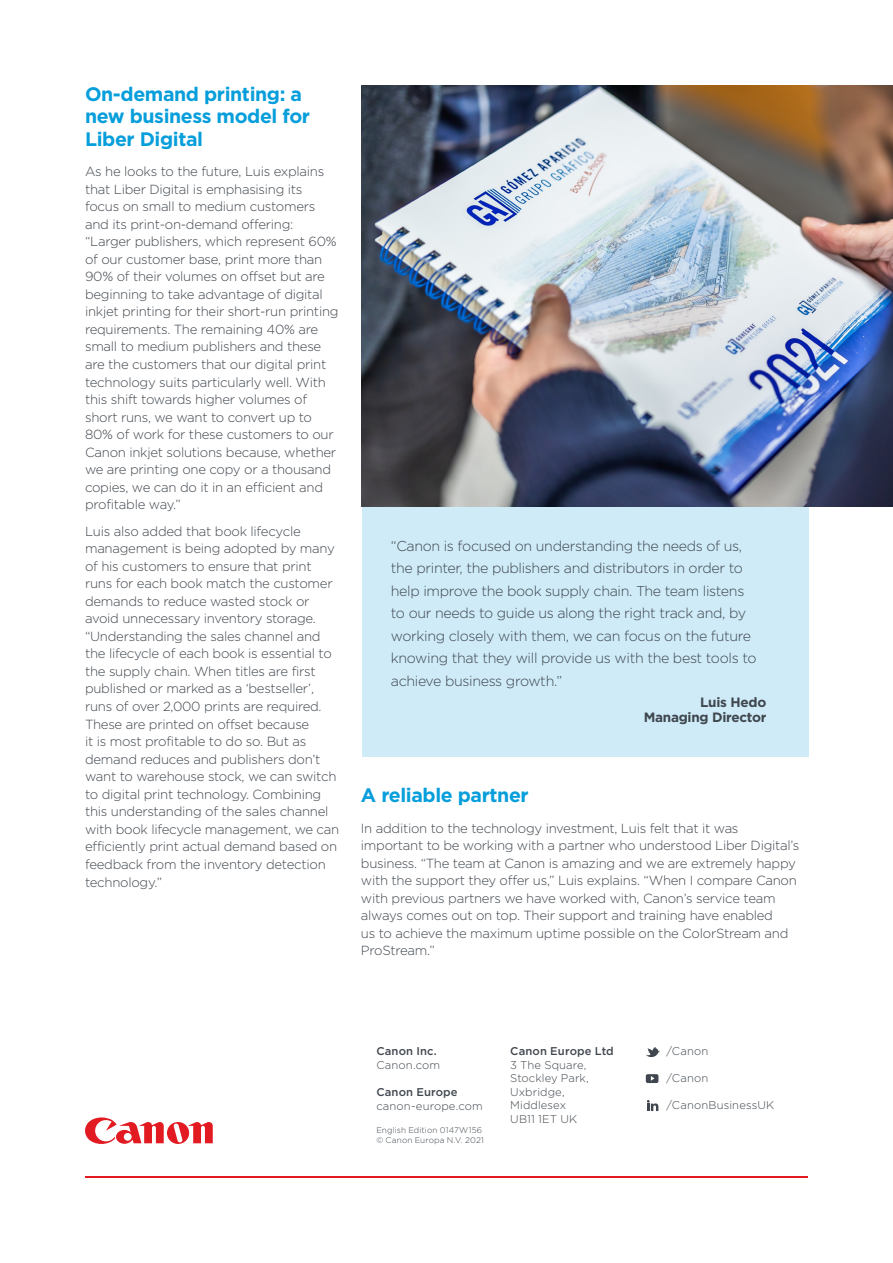
<style>
.page{position:relative;width:893px;height:1263px;background:#fff}
.page>*{position:absolute;margin:0;border:0;box-sizing:border-box;transform-origin:0 0}
.t1{font:700 19.5px/22.5px "Gotham";letter-spacing:-.02em;color:#069edb}
.t2{font:300 14.25px/22.5px "Gotham";letter-spacing:-.025em;color:#3f464d}
.t3{font:700 13.5px/15px "Gotham";letter-spacing:-.02em;color:#3f464d;text-align:right}
.t4{font:300 13.2px/17.5px "Gotham";letter-spacing:-.02em;color:#3f464d}
.t5{font:300 11.25px/13.5px "Gotham";letter-spacing:.01em;color:#3f464d}
.t6{font:500 11.25px/13.5px "Gotham";letter-spacing:.01em;color:#3f464d}
.t7{font:300 8.25px/9.9px "Gotham";letter-spacing:.015em;color:#3f464d}
.s1{font-weight:300}
.s2{font-weight:500}
</style>
<div class="page">
<svg style="left:85px;top:1117px;width:128px;height:27px"></svg>
<hr style="left:85px;top:1176px;width:723px;height:2px;background:#e21a21">
<div style="left:362px;top:506px;width:447px;height:251px;background:#ceebf7"></div>
<svg style="left:646px;top:1047px;width:14px;height:11px"></svg>
<svg style="left:647px;top:1100px;width:11px;height:11px"></svg>
<svg style="left:646px;top:1074px;width:12px;height:9px"></svg>
<img style="left:361px;top:85px;width:532px;height:421px">
<p class="t1" style="left:85px;top:82px;width:227px">On-demand printing: a new business model for<br>Liber Digital</p>
<p class="t4" style="left:85px;top:162px;width:255px">As he looks to the future, Luis explains that Liber Digital is emphasising its focus on small to medium customers and its print-on-demand offering: “Larger publishers, which represent 60% of our customer base, print more than 90% of their volumes on offset but are beginning to take advantage of digital inkjet printing for their short-run printing requirements. The remaining 40% are small to medium publishers and these are the customers that our digital print technology suits particularly well. With this shift towards higher volumes of short runs, we want to convert up to 80% of work for these customers to our Canon inkjet solutions because, whether we are printing one copy or a thousand copies, we can do it in an efficient and profitable way.”</p>
<p class="t4" style="left:85px;top:522px;width:256px">Luis also added that book lifecycle management is being adopted by many of his customers to ensure that print runs for each book match the customer demands to reduce wasted stock or avoid unnecessary inventory storage. “Understanding the sales channel and the lifecycle of each book is essential to the supply chain. When titles are first published or marked as a ‘bestseller’, runs of over 2,000 prints are required.<br>These are printed on offset because<br>it is most profitable to do so. But as demand reduces and publishers don’t want to warehouse stock, we can switch to digital print technology. Combining this understanding of the sales channel with book lifecycle management, we can efficiently print actual demand based on feedback from the inventory detection technology.”</p>
<p class="t2" style="left:391px;top:534px;width:367px">“Canon is focused on understanding the needs of us, the printer, the publishers and distributors in order to help improve the book supply chain. The team listens to our needs to guide us along the right track and, by working closely with them, we can focus on the future knowing that they will provide us with the best tools to achieve business growth.”</p>
<p class="t3" style="left:644px;top:694px;width:124px">Luis Hedo<br>Managing Director</p>
<p class="t1" style="left:361px;top:784px;width:169px">A reliable partner</p>
<p class="t4" style="left:361px;top:819px;width:440px">In addition to the technology investment, Luis felt that it was important to be working with a partner who understood Liber Digital’s business. “The team at Canon is amazing and we are extremely happy with the support they offer us,” Luis explains. “When I compare Canon with previous partners we have worked with, Canon’s service team always comes out on top. Their support and training have enabled<br>us to achieve the maximum uptime possible on the ColorStream and ProStream.”</p>
<p class="t6" style="left:376px;top:1044px;width:65px">Canon Inc.<br><span class="s1">Canon.com</span></p>
<p class="t5" style="left:376px;top:1085px;width:108px"><span class="s2">Canon Europe </span>canon-europe.com</p>
<p class="t7" style="left:376px;top:1125px;width:109px">English Edition 0147W156 © Canon Europa N.V. 2021</p>
<p class="t6" style="left:510px;top:1044px;width:105px">Canon Europe Ltd</p>
<p class="t5" style="left:510px;top:1058px;width:80px">3 The Square,<br>Stockley Park,<br>Uxbridge,<br>Middlesex<br>UB11 1ET UK</p>
<p class="t5" style="left:667px;top:1044px;width:43px">/Canon</p>
<p class="t5" style="left:667px;top:1071px;width:43px">/Canon</p>
<p class="t5" style="left:667px;top:1098px;width:109px">/CanonBusinessUK</p>
</div>
